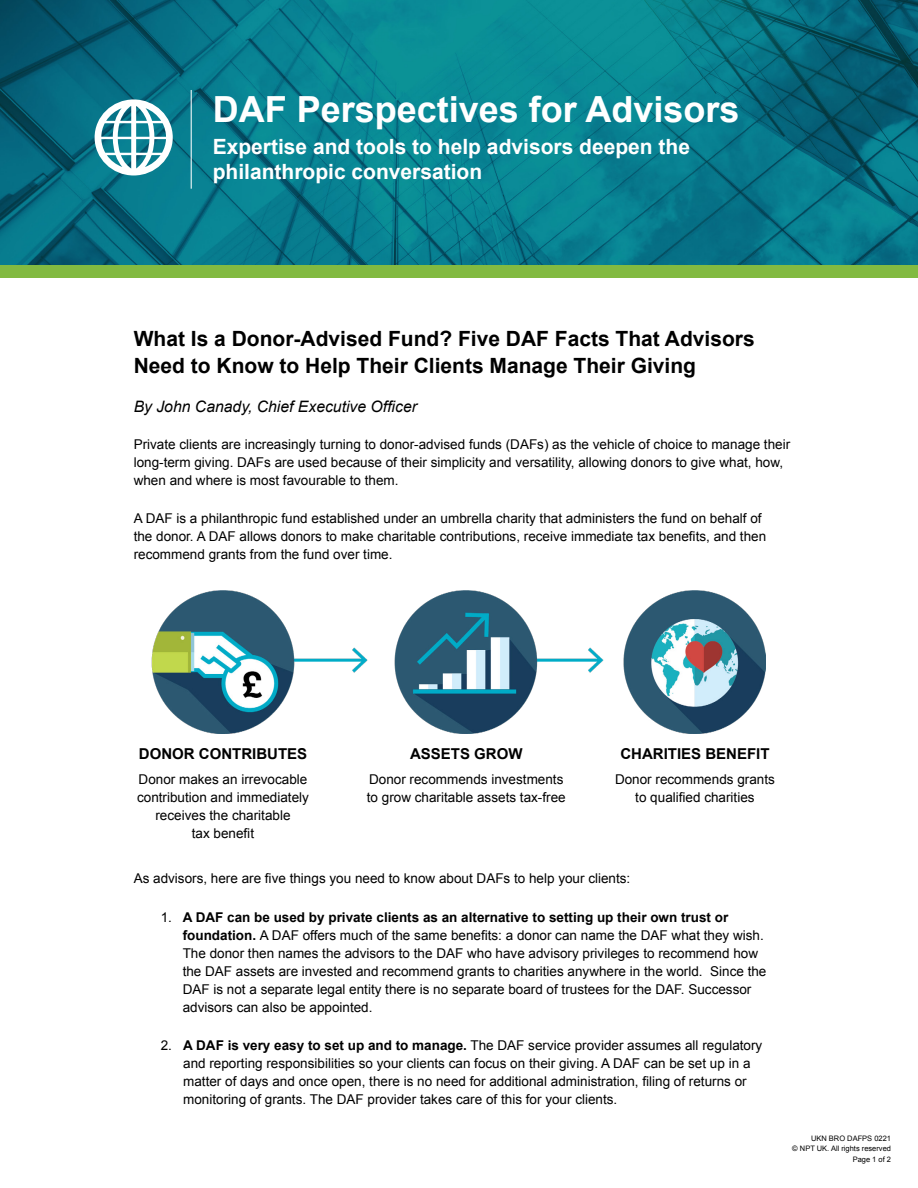
<style>
.page{position:relative;width:918px;height:1188px;background:#fff}
.page>*{position:absolute;margin:0;border:0;box-sizing:border-box;transform-origin:0 0}
.t1{font:700 36px "Arial";color:#fff}
.t2{font:700 21px/27px "Arial";color:#000}
.t3{font:700 21px/25.5px "Arial";color:#fff}
.t4{font:italic 15.75px "Arial";color:#000}
.t5{font:700 15px "Arial";color:#000}
.t6{font:13.5px/18px "Arial";color:#000}
.t7{font:7.5px/10.5px "Arial";color:#000;text-align:right}
.s1{font-weight:700}
</style>
<div class="page">
<img style="left:0;top:0;width:918px;height:265px">
<hr style="left:191px;top:90px;width:1px;height:99px;background:#fff">
<div style="left:0;top:265px;width:918px;height:12px;background:#82ba41"></div>
<svg style="left:95px;top:99px;width:78px;height:76px"></svg>
<img style="left:151px;top:591px;width:615px;height:142px">
<h1 class="t1" style="left:213px;top:85px;width:528px">DAF Perspectives for Advisors</h1>
<h2 class="t3" style="left:213px;top:135px;width:479px">Expertise and tools to help advisors deepen the philanthropic conversation</h2>
<h2 class="t2" style="left:134px;top:325px;width:623px">What Is a Donor-Advised Fund? Five DAF Facts That Advisors<br>Need to Know to Help Their Clients Manage Their Giving</h2>
<p class="t4" style="left:134px;top:396px;width:285px">By John Canady, Chief Executive Officer</p>
<p class="t6" style="left:134px;top:436px;width:658px">Private clients are increasingly turning to donor-advised funds (DAFs) as the vehicle of choice to manage their long-term giving. DAFs are used because of their simplicity and versatility, allowing donors to give what, how, when and where is most favourable to them.</p>
<p class="t6" style="left:134px;top:510px;width:634px">A DAF is a philanthropic fund established under an umbrella charity that administers the fund on behalf of the donor. A DAF allows donors to make charitable contributions, receive immediate tax benefits, and then recommend grants from the fund over time.</p>
<p class="t5" style="left:139px;top:744px;width:170px">DONOR CONTRIBUTES</p>
<p class="t6" style="left:137px;top:770px;width:173px;text-align:center">Donor makes an irrevocable contribution and immediately receives the charitable<br>tax benefit</p>
<p class="t5" style="left:410px;top:744px;width:114px">ASSETS GROW</p>
<p class="t6" style="left:367px;top:770px;width:200px">Donor recommends investments to grow charitable assets tax-free</p>
<p class="t5" style="left:620px;top:744px;width:151px">CHARITIES BENEFIT</p>
<p class="t6" style="left:615px;top:770px;width:161px;text-align:center">Donor recommends grants to qualified charities</p>
<p class="t6" style="left:134px;top:870px;width:498px">As advisors, here are five things you need to know about DAFs to help your clients:</p>
<p class="t6" style="left:183px;top:908px;width:585px;text-indent:-22px">1. <span class="s1">A DAF can be used by private clients as an alternative to setting up their own trust or foundation.</span> A DAF offers much of the same benefits: a donor can name the DAF what they wish.<br>The donor then names the advisors to the DAF who have advisory privileges to recommend how the DAF assets are invested and recommend grants to charities anywhere in the world. Since the DAF is not a separate legal entity there is no separate board of trustees for the DAF. Successor advisors can also be appointed.</p>
<p class="t6" style="left:183px;top:1036px;width:581px;text-indent:-23px">2. <span class="s1">A DAF is very easy to set up and to manage.</span> The DAF service provider assumes all regulatory and reporting responsibilities so your clients can focus on their giving. A DAF can be set up in a matter of days and once open, there is no need for additional administration, filing of returns or monitoring of grants. The DAF provider takes care of this for your clients.</p>
<p class="t7" style="left:792px;top:1133px;width:100px">UKN BRO DAFPS 0221<br>© NPT UK. All rights reserved<br>Page 1 of 2</p>
</div>
